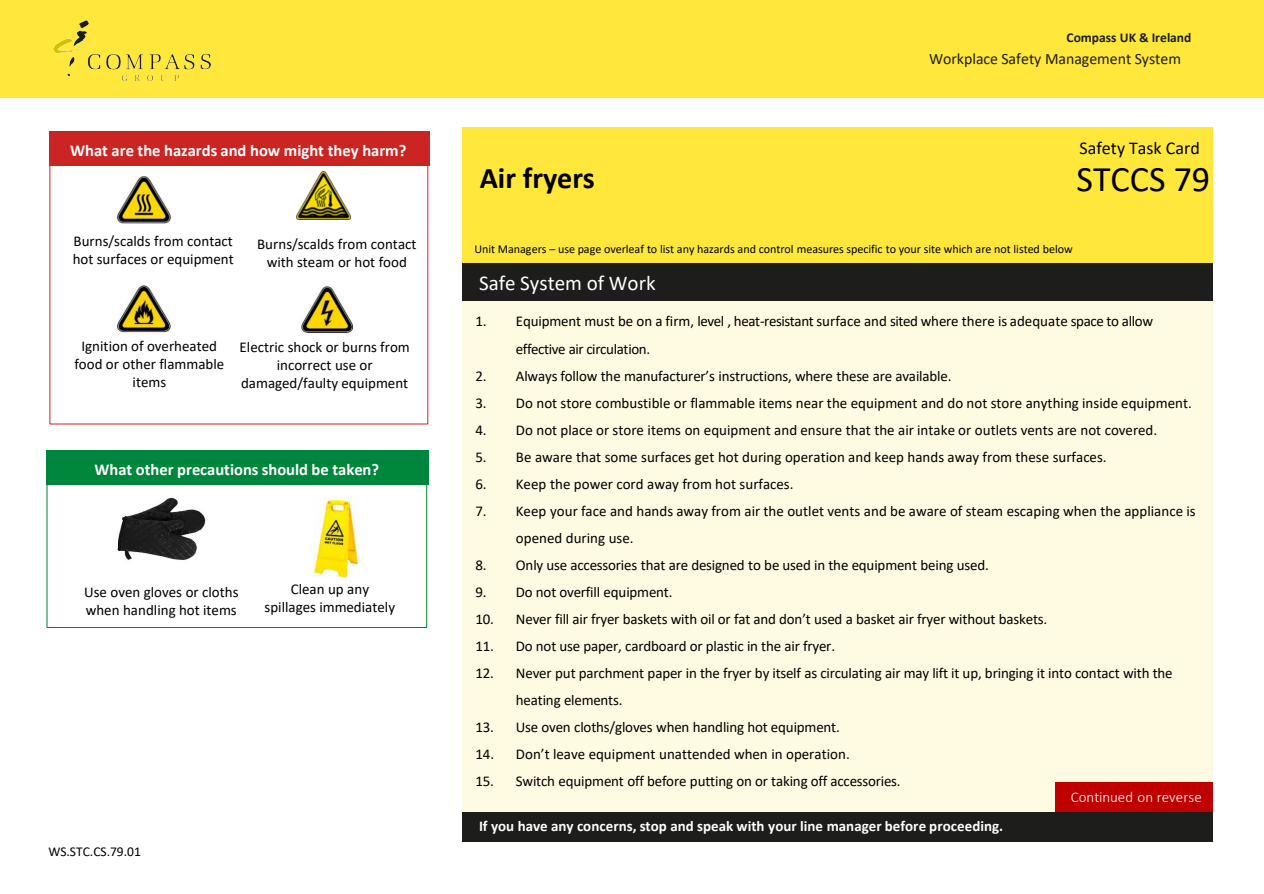
<style>
.page{position:relative;width:1264px;height:894px;background:#fff}
.page>*{position:absolute;margin:0;border:0;box-sizing:border-box;transform-origin:0 0}
.t1{font:36px "Calibri";color:#000}
.t2{font:700 30px "Calibri";color:#000}
.t3{font:21px "Calibri";color:#fff}
.t4{font:18px "Calibri";color:#000}
.t5{font:700 16.5px "Calibri";letter-spacing:-.005em;color:#fff}
.t6{font:15.9px "Calibri";color:#1d1d1b}
.t7{font:15px/18px "Calibri";letter-spacing:-.005em;color:#000}
.t8{font:700 15px "Calibri";letter-spacing:.005em;color:#fff}
.t9{font:300 15px "Calibri";color:#fff}
.t10{font:700 13.5px "Calibri";color:#1d1d1b}
.t11{font:13.5px "Calibri";color:#000}
.t12{font:12px "Calibri";letter-spacing:-.005em;color:#000}
</style>
<div class="page">
<div style="left:0;top:0;width:1263px;height:97px;background:#ffe83b"></div>
<img style="left:53px;top:21px;width:157px;height:59px">
<div style="left:461px;top:128px;width:751px;height:135px;background:#ffe83b"></div>
<div style="left:461px;top:263px;width:751px;height:38px;background:#1d1d1b"></div>
<div style="left:461px;top:301px;width:751px;height:511px;background:#fffbe2"></div>
<div style="left:461px;top:812px;width:751px;height:30px;background:#1d1d1b"></div>
<div style="left:1054px;top:782px;width:158px;height:29px;background:#c00000"></div>
<div style="left:47px;top:451px;width:381px;height:34px;background:#00863d"></div>
<div style="left:50px;top:132px;width:380px;height:34px;background:#cb2523"></div>
<div style="left:47px;top:462px;width:380px;height:165px;border:1px solid #008239"></div>
<img style="left:117px;top:285px;width:54px;height:48px">
<img style="left:116px;top:176px;width:56px;height:48px">
<img style="left:296px;top:172px;width:54px;height:47px">
<img style="left:301px;top:286px;width:53px;height:48px">
<img style="left:314px;top:497px;width:45px;height:80px">
<img style="left:117px;top:497px;width:89px;height:63px">
<p class="t5" style="left:70px;top:139px;width:338px">What are the hazards and how might they harm?</p>
<p class="t7" style="left:73px;top:231px;width:163px">Burns/scalds from contact hot surfaces or equipment</p>
<p class="t7" style="left:257px;top:234px;width:161px;text-align:center">Burns/scalds from contact with steam or hot food</p>
<p class="t7" style="left:74px;top:337px;width:151px;text-align:center">Ignition of overheated food or other flammable items</p>
<p class="t7" style="left:239px;top:338px;width:172px;text-align:center">Electric shock or burns from incorrect use or damaged/faulty equipment</p>
<p class="t5" style="left:94px;top:458px;width:286px">What other precautions should be taken?</p>
<p class="t7" style="left:84px;top:582px;width:156px">Use oven gloves or cloths when handling hot items</p>
<p class="t7" style="left:291px;top:580px;width:80px">Clean up any</p>
<p class="t7" style="left:264px;top:598px;width:132px">spillages immediately</p>
<p class="t11" style="left:48px;top:842px;width:94px">WS.STC.CS.79.01</p>
<p class="t2" style="left:479px;top:156px;width:117px">Air fryers</p>
<p class="t10" style="left:1066px;top:28px;width:126px">Compass UK &amp; Ireland</p>
<p class="t6" style="left:928px;top:47px;width:253px">Workplace Safety Management System</p>
<p class="t4" style="left:1079px;top:136px;width:122px">Safety Task Card</p>
<p class="t1" style="left:1076px;top:154px;width:135px">STCCS 79</p>
<p class="t12" style="left:474px;top:240px;width:599px">Unit Managers – use page overleaf to list any hazards and control measures specific to your site which are not listed below</p>
<p class="t3" style="left:479px;top:268px;width:178px">Safe System of Work</p>
<p class="t7" style="left:516px;top:307px;width:638px;line-height:27px;text-indent:-41px">1. Equipment must be on a firm, level , heat-resistant surface and sited where there is adequate space to allow effective air circulation.</p>
<p class="t7" style="left:475px;top:366px;width:477px">2. Always follow the manufacturer’s instructions, where these are available.</p>
<p class="t7" style="left:475px;top:393px;width:717px">3. Do not store combustible or flammable items near the equipment and do not store anything inside equipment.</p>
<p class="t7" style="left:475px;top:420px;width:683px">4. Do not place or store items on equipment and ensure that the air intake or outlets vents are not covered.</p>
<p class="t7" style="left:475px;top:447px;width:632px">5. Be aware that some surfaces get hot during operation and keep hands away from these surfaces.</p>
<p class="t7" style="left:475px;top:474px;width:319px">6. Keep the power cord away from hot surfaces.</p>
<p class="t7" style="left:516px;top:496px;width:681px;line-height:27px;text-indent:-40px">7. Keep your face and hands away from air the outlet vents and be aware of steam escaping when the appliance is opened during use.</p>
<p class="t7" style="left:475px;top:555px;width:515px">8. Only use accessories that are designed to be used in the equipment being used.</p>
<p class="t7" style="left:475px;top:582px;width:199px">9. Do not overfill equipment.</p>
<p class="t7" style="left:475px;top:609px;width:573px">10. Never fill air fryer baskets with oil or fat and don’t used a basket air fryer without baskets.</p>
<p class="t7" style="left:475px;top:636px;width:361px">11. Do not use paper, cardboard or plastic in the air fryer.</p>
<p class="t7" style="left:516px;top:658px;width:658px;line-height:27px;text-indent:-40px">12. Never put parchment paper in the fryer by itself as circulating air may lift it up, bringing it into contact with the heating elements.</p>
<p class="t7" style="left:475px;top:717px;width:366px">13. Use oven cloths/gloves when handling hot equipment.</p>
<p class="t7" style="left:475px;top:744px;width:376px">14. Don’t leave equipment unattended when in operation.</p>
<p class="t7" style="left:475px;top:771px;width:426px">15. Switch equipment off before putting on or taking off accessories.</p>
<p class="t8" style="left:479px;top:815px;width:525px">If you have any concerns, stop and speak with your line manager before proceeding.</p>
<p class="t9" style="left:1070px;top:788px;width:132px">Continued on reverse</p>
</div>
